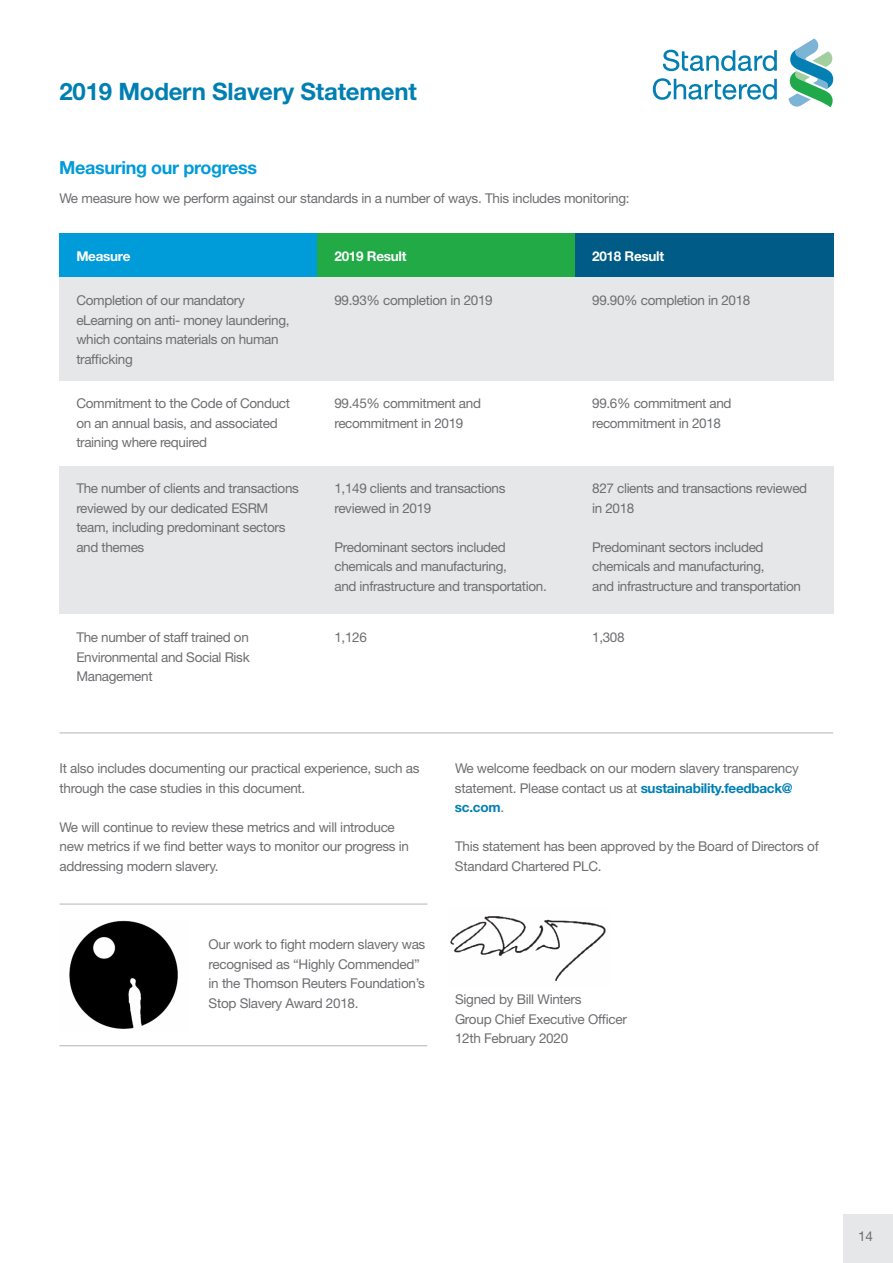
<style>
.page{position:relative;width:893px;height:1263px;background:#fff}
.page>*{position:absolute;margin:0;border:0;box-sizing:border-box;transform-origin:0 0}
.t1{font:700 24px "Helvetica Neue";letter-spacing:-.01em;color:#007fb3}
.t2{font:700 18px "Helvetica Neue";letter-spacing:-.02em;color:#009bd9}
.t3{font:13.5px/19.5px "Helvetica Neue";letter-spacing:-.025em;color:#6d6e71}
.t4{font:700 13.5px "Helvetica Neue";letter-spacing:-.02em;color:#fff}
.t5{font:700 13.5px "Helvetica Neue";color:#007fb3}
.s1{font-weight:700;color:#007fb3}
.s2{font-weight:400;color:#6d6e71}
</style>
<div class="page">
<svg style="left:663px;top:50px;width:114px;height:21px"></svg>
<svg style="left:653px;top:78px;width:124px;height:22px"></svg>
<svg style="left:788px;top:39px;width:45px;height:68px"></svg>
<hr style="left:60px;top:1045px;width:367px;height:1px;background:#b1b4b6">
<hr style="left:60px;top:904px;width:367px;height:1px;background:#b1b4b6">
<hr style="left:60px;top:733px;width:773px;height:1px;background:#b1b4b6">
<div style="left:59px;top:466px;width:258px;height:148px;background:#e6e7e8"></div>
<div style="left:317px;top:466px;width:258px;height:148px;background:#e6e7e8"></div>
<div style="left:575px;top:466px;width:258px;height:148px;background:#e6e7e8"></div>
<div style="left:844px;top:1214px;width:49px;height:49px;background:#e6e7e8"></div>
<div style="left:59px;top:233px;width:258px;height:45px;background:#009bd9"></div>
<div style="left:317px;top:233px;width:258px;height:45px;background:#22aa47"></div>
<div style="left:575px;top:233px;width:258px;height:45px;background:#005c87"></div>
<div style="left:59px;top:278px;width:258px;height:103px;background:#e6e7e8"></div>
<div style="left:317px;top:278px;width:258px;height:103px;background:#e6e7e8"></div>
<div style="left:575px;top:278px;width:258px;height:103px;background:#e6e7e8"></div>
<img style="left:69px;top:920px;width:109px;height:109px">
<img style="left:450px;top:916px;width:156px;height:65px">
<h1 class="t1" style="left:60px;top:77px;width:359px">2019 Modern Slavery Statement</h1>
<h4 class="t2" style="left:59px;top:156px;width:199px">Measuring our progress</h4>
<p class="t3" style="left:60px;top:188px;width:571px">We measure how we perform against our standards in a number of ways. This includes monitoring:</p>
<p class="t4" style="left:76px;top:247px;width:56px">Measure</p>
<p class="t4" style="left:334px;top:247px;width:74px">2019 Result</p>
<p class="t4" style="left:592px;top:247px;width:74px">2018 Result</p>
<p class="t3" style="left:76px;top:290px;width:215px">Completion of our mandatory eLearning on anti- money laundering, which contains materials on human traffcking</p>
<p class="t3" style="left:334px;top:290px;width:160px">99.93% completion in 2019</p>
<p class="t3" style="left:592px;top:290px;width:160px">99.90% completion in 2018</p>
<p class="t3" style="left:76px;top:394px;width:215px">Commitment to the Code of Conduct on an annual basis, and associated training where required</p>
<p class="t3" style="left:76px;top:478px;width:224px">The number of clients and transactions reviewed by our dedicated ESRM team, including predominant sectors and themes</p>
<p class="t3" style="left:334px;top:394px;width:148px">99.45% commitment and recommitment in 2019</p>
<p class="t3" style="left:592px;top:394px;width:141px">99.6% commitment and recommitment in 2018</p>
<p class="t3" style="left:592px;top:478px;width:217px">827 clients and transactions reviewed in 2018</p>
<p class="t3" style="left:592px;top:537px;width:210px">Predominant sectors included chemicals and manufacturing,<br>and infrastructure and transportation</p>
<p class="t3" style="left:592px;top:627px;width:34px">1,308</p>
<p class="t3" style="left:334px;top:478px;width:173px">1,149 clients and transactions reviewed in 2019</p>
<p class="t3" style="left:334px;top:537px;width:214px">Predominant sectors included chemicals and manufacturing,<br>and infrastructure and transportation.</p>
<p class="t3" style="left:334px;top:627px;width:34px">1,126</p>
<p class="t3" style="left:76px;top:627px;width:175px;text-align:justify">The number of staff trained on Environmental and Social Risk Management</p>
<p class="t3" style="left:60px;top:759px;width:362px">It also includes documenting our practical experience, such as</p>
<p class="t3" style="left:455px;top:759px;width:345px">We welcome feedback on our modern slavery transparency</p>
<p class="t3" style="left:60px;top:778px;width:247px">through the case studies in this document.</p>
<p class="t3" style="left:455px;top:778px;width:339px">statement. Please contact us at <span class="s1">sustainability.feedback@</span></p>
<p class="t5" style="left:455px;top:799px;width:51px">sc.com<span class="s2">.</span></p>
<p class="t3" style="left:60px;top:817px;width:351px">We will continue to review these metrics and will introduce new metrics if we fnd better ways to monitor our progress in</p>
<p class="t3" style="left:455px;top:837px;width:365px">This statement has been approved by the Board of Directors of</p>
<p class="t3" style="left:60px;top:856px;width:161px">addressing modern slavery.</p>
<p class="t3" style="left:455px;top:856px;width:148px">Standard Chartered PLC.</p>
<p class="t3" style="left:209px;top:934px;width:218px">Our work to fght modern slavery was recognised as “Highly Commended” in the Thomson Reuters Foundation’s<br>Stop Slavery Award 2018.</p>
<p class="t3" style="left:455px;top:990px;width:173px">Signed by Bill Winters<br>Group Chief Executive Offcer<br>12th February 2020</p>
<p class="t3" style="left:858px;top:1226px;width:16px">14</p>
</div>
